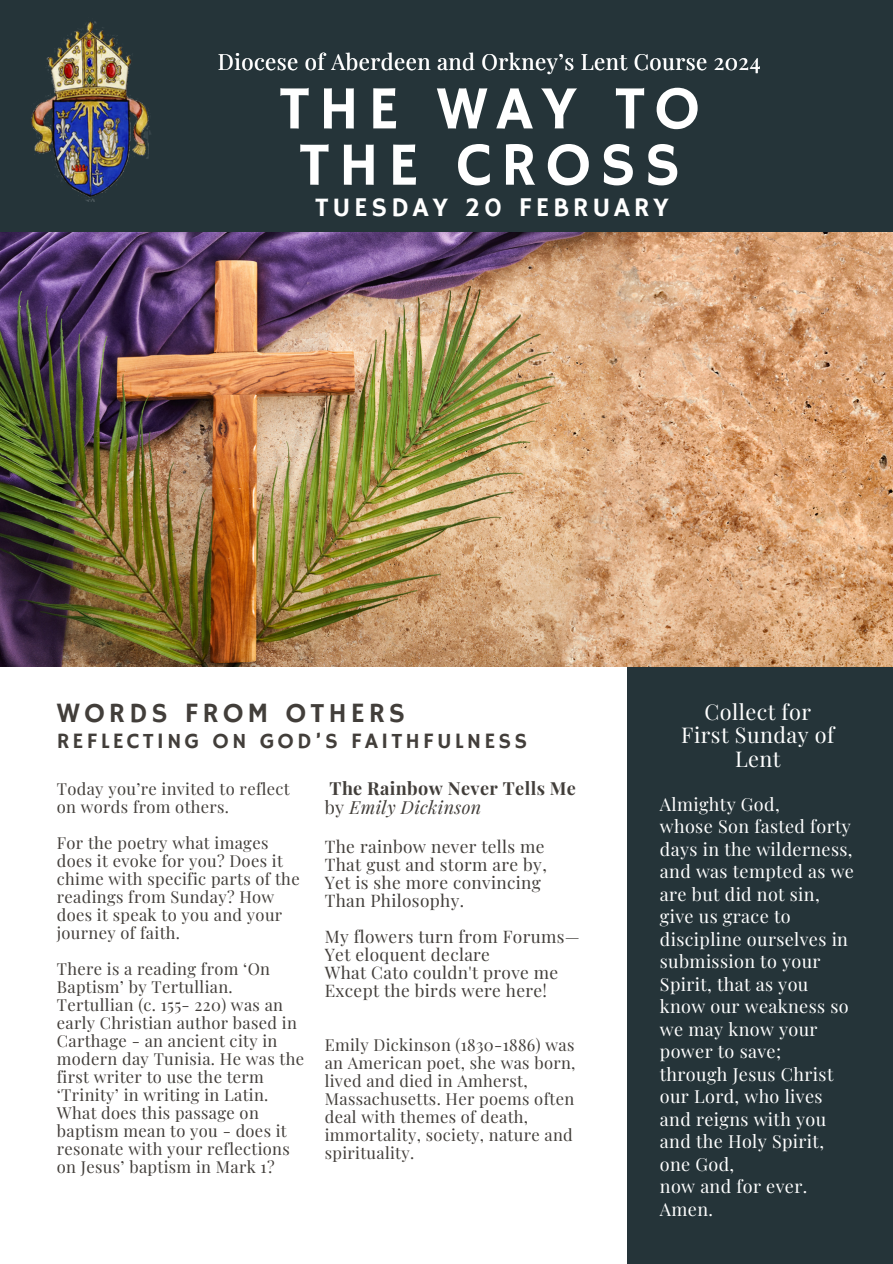
<style>
.page{position:relative;width:893px;height:1264px;background:#fff}
.page>*{position:absolute;margin:0;border:0;box-sizing:border-box;transform-origin:0 0}
.t1{font:61.5px/56.2px "Hammersmith One";letter-spacing:.14em;color:#fff;text-align:center}
.t2{font:27.9px "Hammersmith One";letter-spacing:.14em;color:#423e3a}
.t3{font:27px "Hammersmith One";letter-spacing:.14em;color:#fff}
.t4{font:22.2px "Playfair Display";letter-spacing:.02em;color:#fff}
.t5{font:21.9px "Hammersmith One";letter-spacing:.14em;color:#423e3a}
.t6{font:21.6px/23.7px "Playfair Display";letter-spacing:.02em;color:#fff;text-align:center}
.t7{font:18px/22.5px "Playfair Display";letter-spacing:.02em;color:#fff}
.t8{font:700 18px/19.2px "Playfair Display";letter-spacing:.02em;color:#423e3a}
.t9{font:17.25px "Playfair Display";letter-spacing:.02em;color:#423e3a}
.t10{font:16.5px/18px "Playfair Display";letter-spacing:.02em;color:#423e3a}
.s1{font-weight:400}
.s2{font-weight:400;font-style:italic}
</style>
<div class="page">
<div style="left:627px;top:634px;width:265px;height:629px;background:#253439"></div>
<img style="left:0;top:232px;width:892px;height:434px">
<div style="left:0;top:0;width:892px;height:232px;background:#253439"></div>
<img style="left:31px;top:21px;width:120px;height:180px">
<p class="t4" style="left:218px;top:46px;width:544px">Diocese of Aberdeen and Orkney’s Lent Course 2024</p>
<p class="t1" style="left:279px;top:83px;width:422px">THE WAY TO<br>THE CROSS</p>
<p class="t3" style="left:315px;top:192px;width:355px">TUESDAY 20 FEBRUARY</p>
<p class="t2" style="left:57px;top:697px;width:350px">WORDS FROM OTHERS</p>
<p class="t5" style="left:57px;top:728px;width:472px">REFLECTING ON GOD’S FAITHFULNESS</p>
<p class="t8" style="left:325px;top:778px;width:253px">The Rainbow Never Tells Me <span class="s1">by</span> <span class="s2">Emily Dickinson</span></p>
<h2 class="t9" style="left:325px;top:834px;width:221px">The rainbow never tells me</h2>
<p class="t9" style="left:325px;top:852px;width:223px">That gust and storm are by,</p>
<p class="t9" style="left:325px;top:870px;width:218px">Yet is she more convincing</p>
<p class="t9" style="left:325px;top:888px;width:141px">Than Philosophy.</p>
<p class="t9" style="left:325px;top:924px;width:256px">My flowers turn from Forums—</p>
<p class="t9" style="left:325px;top:942px;width:167px">Yet eloquent declare</p>
<p class="t9" style="left:325px;top:960px;width:235px">What Cato couldn't prove me</p>
<p class="t9" style="left:325px;top:978px;width:224px">Except the birds were here!</p>
<p class="t10" style="left:325px;top:1034px;width:252px">Emily Dickinson (1830-1886) was an American poet, she was born, lived and died in Amherst,<br>Massachusetts. Her poems often deal with themes of death, immortality, society, nature and spirituality.</p>
<p class="t10" style="left:57px;top:779px;width:234px">Today you’re invited to reflect on words from others.</p>
<p class="t10" style="left:57px;top:833px;width:244px">For the poetry what images does it evoke for you? Does it chime with specific parts of the readings from Sunday? How does it speak to you and your journey of faith.</p>
<p class="t10" style="left:57px;top:959px;width:249px">There is a reading from ‘On<br>Baptism’ by Tertullian.<br>Tertullian (c. 155- 220) was an early Christian author based in<br>Carthage - an ancient city in modern day Tunisia. He was the first writer to use the term ‘Trinity’ in writing in Latin.<br>What does this passage on baptism mean to you - does it resonate with your reflections on Jesus’ baptism in Mark 1?</p>
<p class="t6" style="left:681px;top:699px;width:155px">Collect for<br>First Sunday of<br>Lent</p>
<h3 class="t7" style="left:660px;top:791px;width:121px">Almighty God,</h3>
<h1 class="t7" style="left:660px;top:814px;width:196px">whose Son fasted forty days in the wilderness, and was tempted as we are but did not sin, give us grace to discipline ourselves in submission to your<br>Spirit, that as you know our weakness so we may know your power to save;</h1>
<p class="t7" style="left:660px;top:1061px;width:175px">through Jesus Christ our Lord, who lives and reigns with you and the Holy Spirit, one God,</p>
<h3 class="t7" style="left:660px;top:1174px;width:149px">now and for ever.</h3>
<p class="t7" style="left:660px;top:1196px;width:55px">Amen.</p>
</div>
